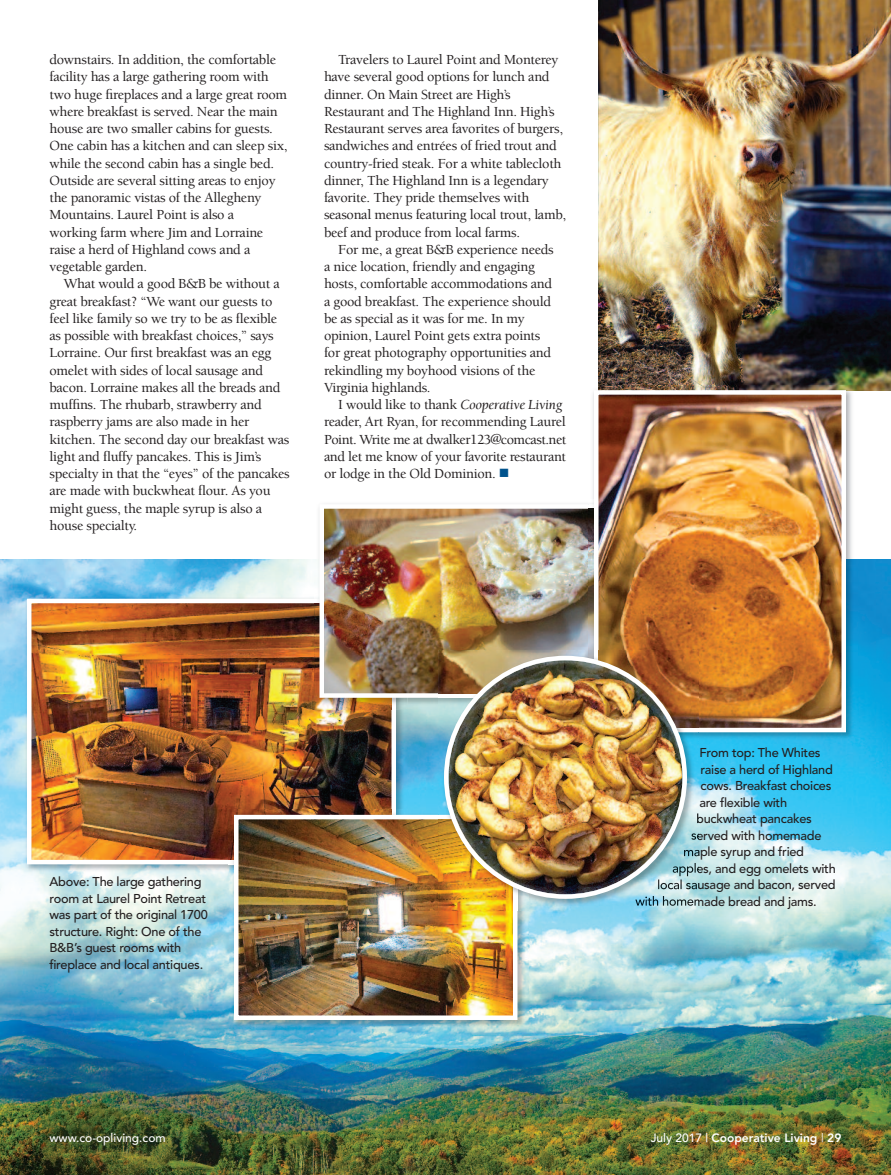
<style>
.page{position:relative;width:891px;height:1175px;background:#fff}
.page>*{position:absolute;margin:0;border:0;box-sizing:border-box;transform-origin:0 0}
.t1{font:500 14.25px/17.2px "Berkeley";letter-spacing:-.02em;color:#231f20}
.t2{font:500 12.75px/16.5px "Avenir";letter-spacing:-.02em;color:#231f20}
.t3{font:800 12px "Avenir";color:#fff}
.t4{font:500 12px "Avenir";color:#fff}
.s1{font-weight:400;font-style:italic}
.s2{color:#00538d}
.s3{font-weight:500}
.s4{font-weight:400}
</style>
<div class="page">
<img style="left:0;top:560px;width:891px;height:614px">
<img style="left:598px;top:0;width:293px;height:390px">
<img style="left:22px;top:593px;width:385px;height:282px">
<img style="left:32px;top:603px;width:359px;height:256px">
<div style="left:27px;top:598px;width:369px;height:266px;border:4px solid #fff"></div>
<img style="left:229px;top:875px;width:300px;height:156px">
<img style="left:229px;top:809px;width:210px;height:66px">
<img style="left:239px;top:819px;width:274px;height:196px">
<div style="left:234px;top:814px;width:284px;height:206px;border:4px solid #fff"></div>
<img style="left:314px;top:560px;width:125px;height:149px">
<img style="left:325px;top:509px;width:264px;height:184px">
<div style="left:320px;top:504px;width:278px;height:194px;border:4px solid #fff"></div>
<img style="left:593px;top:390px;width:264px;height:170px">
<img style="left:698px;top:709px;width:159px;height:34px">
<img style="left:846px;top:560px;width:11px;height:149px">
<img style="left:598px;top:385px;width:259px;height:5px">
<img style="left:589px;top:504px;width:5px;height:4px">
<img style="left:589px;top:508px;width:5px;height:148px">
<img style="left:599px;top:395px;width:242px;height:332px">
<div style="left:594px;top:390px;width:252px;height:342px;border:4px solid #fff"></div>
<img style="left:439px;top:709px;width:259px;height:201px">
<svg style="left:691px;top:832px;width:7px;height:7px"></svg>
<img style="left:687px;top:849px;width:11px;height:8px">
<img style="left:687px;top:863px;width:11px;height:13px">
<img style="left:687px;top:879px;width:8px;height:10px">
<img style="left:635px;top:896px;width:58px;height:9px">
<img style="left:439px;top:809px;width:90px;height:101px">
<img style="left:439px;top:650px;width:150px;height:59px">
<img style="left:594px;top:650px;width:104px;height:93px">
<img style="left:444px;top:656px;width:243px;height:242px">
<p class="t1" style="left:50px;top:52px;width:239px">downstairs. In addition, the comfortable facility has a large gathering room with two huge fireplaces and a large great room where breakfast is served. Near the main house are two smaller cabins for guests.<br>One cabin has a kitchen and can sleep six, while the second cabin has a single bed.<br>Outside are several sitting areas to enjoy the panoramic vistas of the Allegheny Mountains. Laurel Point is also a<br>working farm where Jim and Lorraine raise a herd of Highland cows and a vegetable garden.</p>
<p class="t1" style="left:50px;top:276px;width:242px;text-indent:14px">What would a good B&amp;B be without a great breakfast? “We want our guests to feel like family so we try to be as flexible as possible with breakfast choices,” says Lorraine. Our first breakfast was an egg omelet with sides of local sausage and bacon. Lorraine makes all the breads and muffins. The rhubarb, strawberry and raspberry jams are also made in her kitchen. The second day our breakfast was light and fluffy pancakes. This is Jim’s specialty in that the “eyes” of the pancakes are made with buckwheat flour. As you might guess, the maple syrup is also a house specialty.</p>
<p class="t1" style="left:324px;top:52px;width:244px;text-indent:14px">Travelers to Laurel Point and Monterey have several good options for lunch and dinner. On Main Street are High’s Restaurant and The Highland Inn. High’s Restaurant serves area favorites of burgers, sandwiches and entrées of fried trout and country-fried steak. For a white tablecloth dinner, The Highland Inn is a legendary favorite. They pride themselves with seasonal menus featuring local trout, lamb, beef and produce from local farms.</p>
<p class="t1" style="left:324px;top:242px;width:231px;text-indent:14px">For me, a great B&amp;B experience needs a nice location, friendly and engaging hosts, comfortable accommodations and a good breakfast. The experience should be as special as it was for me. In my opinion, Laurel Point gets extra points for great photography opportunities and rekindling my boyhood visions of the Virginia highlands.</p>
<p class="t1" style="left:324px;top:397px;width:244px;text-indent:14px">I would like to thank <span class="s1">Cooperative Living </span>reader, Art Ryan, for recommending Laurel Point. Write me at dwalker123@comcast.net and let me know of your favorite restaurant or lodge in the Old Dominion. <span class="s2">■</span></p>
<p class="t2" style="left:49px;top:872px;width:160px">Above: The large gathering room at Laurel Point Retreat was part of the original 1700 structure. Right: One of the<br>B&amp;B’s guest rooms with fireplace and local antiques.</p>
<p class="t2" style="left:700px;top:743px;width:123px">From top: The Whites</p>
<p class="t2" style="left:700px;top:760px;width:134px">raise a herd of Highland</p>
<p class="t2" style="left:700px;top:776px;width:132px">cows. Breakfast choices</p>
<p class="t2" style="left:699px;top:793px;width:89px">are flexible with</p>
<p class="t2" style="left:696px;top:809px;width:117px">buckwheat pancakes</p>
<p class="t2" style="left:691px;top:826px;width:132px">served with homemade</p>
<p class="t2" style="left:683px;top:842px;width:122px">maple syrup and fried</p>
<p class="t2" style="left:672px;top:859px;width:165px">apples, and egg omelets with</p>
<p class="t2" style="left:657px;top:875px;width:180px">local sausage and bacon, served</p>
<p class="t2" style="left:635px;top:892px;width:183px">with homemade bread and jams.</p>
<p class="t4" style="left:50px;top:1127px;width:118px">www.co-opliving.com</p>
<p class="t3" style="left:651px;top:1128px;width:192px"><span class="s3">July 2017 |</span> Cooperative Living <span class="s4">|</span> 29</p>
</div>
